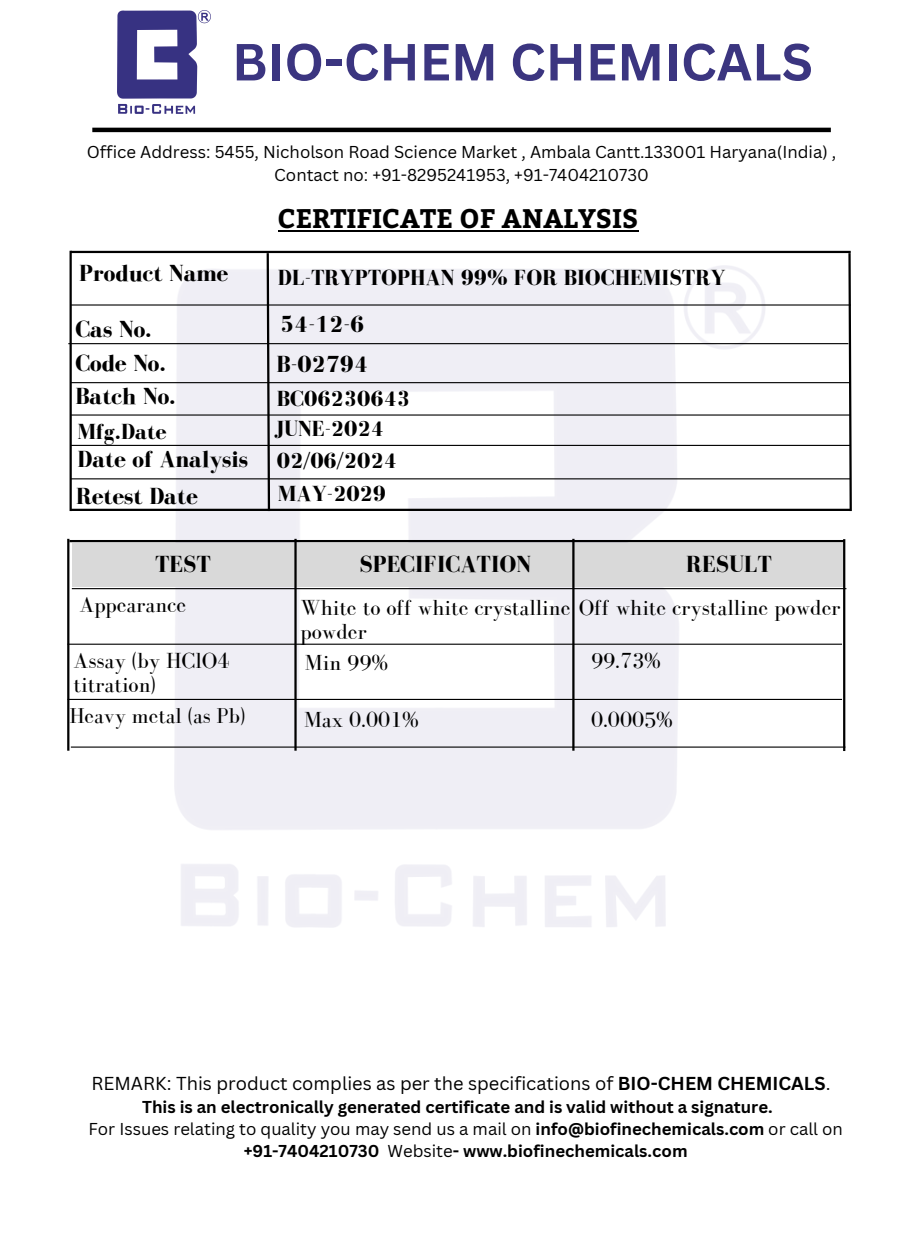
<style>
.page{position:relative;width:923px;height:1233px;background:#fff}
.page>*{position:absolute;margin:0;border:0;box-sizing:border-box;transform-origin:0 0}
.t1{font:700 51px "Canva Sans";color:#3b3580}
.t2{font:700 26.85px "Bitter";color:#000}
.t3{font:700 24px "Bodoni FLF";color:#000}
.t4{font:22.5px/24.8px "Bodoni FLF";color:#000}
.t5{font:700 22.5px "Bodoni FLF";color:#000}
.t6{font:22.05px "Bodoni FLF";color:#000}
.t7{font:18.3px "Canva Sans";color:#000}
.t8{font:700 16.8px/22.5px "Canva Sans";color:#000;text-align:center}
.t9{font:16.8px/22.5px "Canva Sans";color:#000;text-align:center}
.s1{font-weight:700}
.s2{font-weight:400}
</style>
<div class="page">
<img style="left:174px;top:266px;width:591px;height:661px">
<hr style="left:92px;top:128px;width:738px;height:4px;background:#000">
<img style="left:118px;top:10px;width:92px;height:104px">
<hr style="left:278px;top:230px;width:360px;height:2px;background:#000">
<hr style="left:72px;top:588px;width:774px;height:1px;background:#000">
<hr style="left:67px;top:644px;width:775px;height:1px;background:#000">
<hr style="left:69px;top:540px;width:775px;height:2px;background:#000">
<hr style="left:67px;top:699px;width:775px;height:1px;background:#000">
<div style="left:72px;top:543px;width:772px;height:44px;background:#d9d9d9"></div>
<hr style="left:71px;top:747px;width:774px;height:1px;background:#000">
<hr style="left:843px;top:539px;width:2px;height:212px;background:#000">
<hr style="left:572px;top:539px;width:2px;height:212px;background:#000">
<hr style="left:294px;top:539px;width:2px;height:212px;background:#000">
<hr style="left:67px;top:539px;width:2px;height:212px;background:#000">
<hr style="left:71px;top:251px;width:779px;height:2px;background:#000">
<hr style="left:71px;top:304px;width:779px;height:2px;background:#000">
<hr style="left:68px;top:343px;width:780px;height:1px;background:#000">
<hr style="left:71px;top:382px;width:779px;height:1px;background:#000">
<hr style="left:71px;top:414px;width:779px;height:2px;background:#000">
<hr style="left:71px;top:445px;width:779px;height:1px;background:#000">
<hr style="left:71px;top:478px;width:779px;height:1px;background:#000">
<hr style="left:71px;top:509px;width:779px;height:2px;background:#000">
<hr style="left:69px;top:251px;width:3px;height:260px;background:#000">
<svg style="left:847px;top:251px;width:5px;height:261px"></svg>
<svg style="left:265px;top:253px;width:6px;height:260px;background:#909094"></svg>
<h4 class="t1" style="left:232px;top:26px;width:582px">BIO-CHEM CHEMICALS</h4>
<h3 class="t9" style="left:87px;top:141px;width:751px">Office Address: 5455, Nicholson Road Science Market , Ambala Cantt.133001 Haryana(India) ,<br>Contact no: +91-8295241953, +91-7404210730</h3>
<p class="t2" style="left:278px;top:199px;width:362px">CERTIFICATE OF ANALYSIS</p>
<h4 class="t3" style="left:79px;top:260px;width:151px">Product Name</h4>
<h4 class="t3" style="left:75px;top:316px;width:78px">Cas No.</h4>
<h4 class="t3" style="left:75px;top:350px;width:92px">Code No.</h4>
<h4 class="t3" style="left:75px;top:383px;width:102px">Batch No.</h4>
<h4 class="t5" style="left:77px;top:420px;width:91px">Mfg.Date</h4>
<h3 class="t3" style="left:77px;top:447px;width:172px">Date of Analysis</h3>
<h3 class="t3" style="left:76px;top:483px;width:123px">Retest Date</h3>
<h3 class="t5" style="left:278px;top:265px;width:449px">DL-TRYPTOPHAN 99% FOR BIOCHEMISTRY</h3>
<h4 class="t3" style="left:280px;top:311px;width:86px">54-12-6</h4>
<h4 class="t3" style="left:276px;top:351px;width:93px">B-02794</h4>
<h4 class="t5" style="left:277px;top:386px;width:135px">BC06230643</h4>
<h4 class="t5" style="left:274px;top:416px;width:111px">JUNE-2024</h4>
<p class="t5" style="left:277px;top:449px;width:122px">02/06/2024</p>
<h5 class="t5" style="left:278px;top:481px;width:110px">MAY-2029</h5>
<h4 class="t3" style="left:155px;top:551px;width:57px">TEST</h4>
<h3 class="t3" style="left:359px;top:551px;width:173px">SPECIFICATION</h3>
<h3 class="t3" style="left:686px;top:551px;width:87px">RESULT</h3>
<h3 class="t4" style="left:79px;top:592px;width:108px">Appearance</h3>
<h4 class="t4" style="left:74px;top:648px;width:157px">Assay (by HClO4 titration)</h4>
<h3 class="t4" style="left:300px;top:596px;width:541px;line-height:23.7px">White to off white crystalline Off white crystalline powder powder</h3>
<h4 class="t4" style="left:305px;top:651px;width:85px">Min 99%</h4>
<h4 class="t4" style="left:591px;top:648px;width:71px">99.73%</h4>
<h4 class="t6" style="left:69px;top:704px;width:177px">Heavy metal (as Pb)</h4>
<h4 class="t4" style="left:304px;top:707px;width:117px">Max 0.001%</h4>
<h4 class="t4" style="left:591px;top:707px;width:83px">0.0005%</h4>
<p class="t7" style="left:91px;top:1070px;width:740px">REMARK: This product complies as per the specifications of <span class="s1">BIO-CHEM CHEMICALS</span>.</p>
<h1 class="t8" style="left:142px;top:1096px;width:632px">This is an electronically generated certificate and is valid without a signature.</h1>
<p class="t8" style="left:88px;top:1117px;width:755px"><span class="s2">For Issues relating to quality you may send us a mail on</span> info@biofinechemicals.com <span class="s2">or call on </span>+91-7404210730 <span class="s2">Website</span>- www.biofinechemicals.com</p>
</div>
